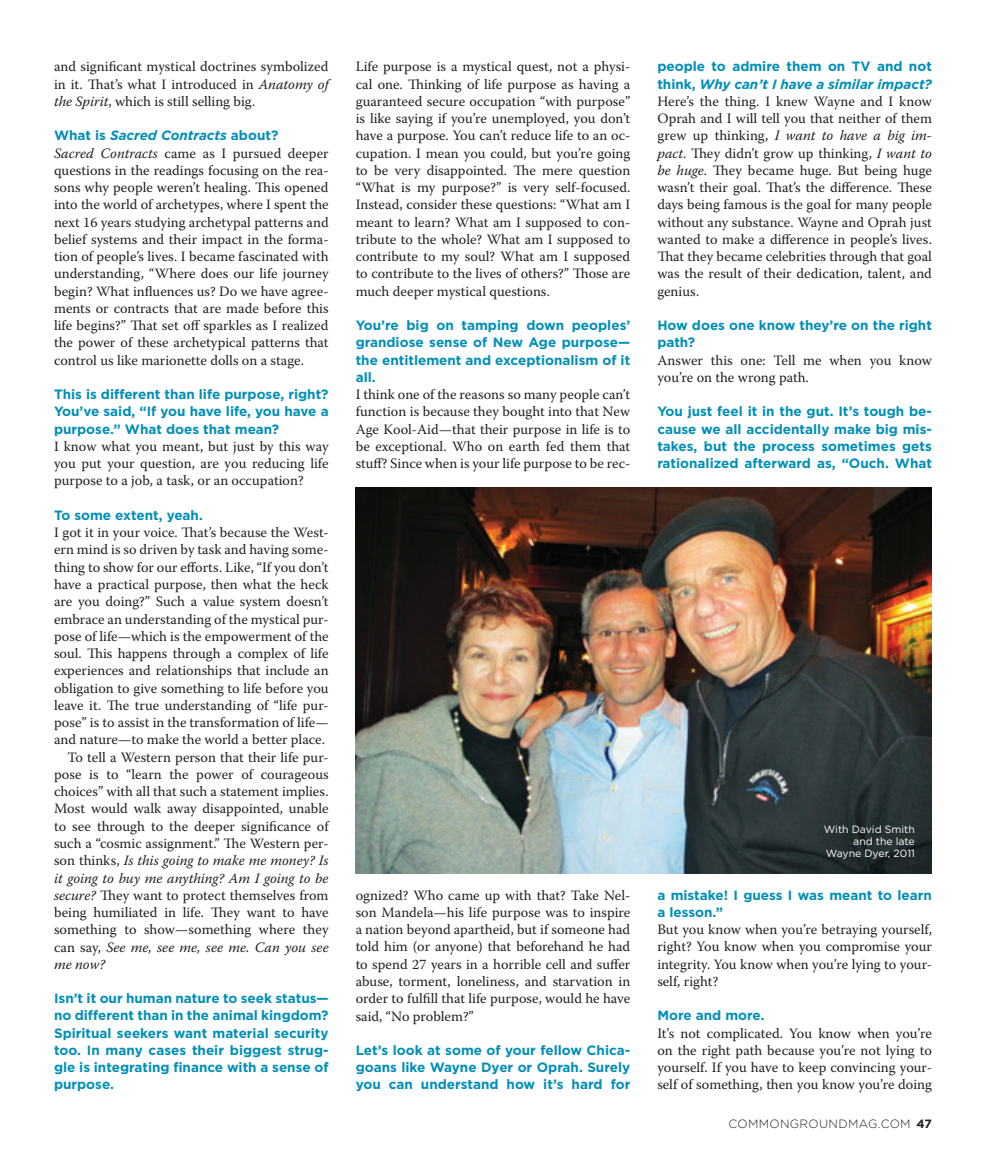
<style>
.page{position:relative;width:986px;height:1175px;background:#fff}
.page>*{position:absolute;margin:0;border:0;box-sizing:border-box;transform-origin:0 0}
.t1{font:14.25px/17.2px "Warnock Pro";color:#231f20;text-align:justify}
.t2{font:italic 14.25px "Warnock Pro";color:#231f20}
.t3{font:700 13.5px/17.2px "Gotham";color:#008fb7;text-align:justify}
.t4{font:italic 700 13.5px "Gotham";color:#008fb7}
.t5{font:300 12px "Gotham";letter-spacing:.025em;color:#231f20}
.t6{font:10.5px/12px "Gotham";letter-spacing:-.005em;color:#fff;text-align:right}
.s1{font-style:italic}
.s2{font-style:normal}
.s3{font-weight:700}
</style>
<div class="page">
<img style="left:356px;top:487px;width:576px;height:386px">
<p class="t1" style="left:54px;top:58px;width:276px">and significant mystical doctrines symbolized in it. That’s what I introduced in <span class="s1">Anatomy of the Spirit</span>, which is still selling big.</p>
<p class="t4" style="left:54px;top:128px;width:226px"><span class="s2">What is</span> Sacred Contracts <span class="s2">about?</span></p>
<p class="t1" style="left:54px;top:144px;width:276px"><span class="s1">Sacred Contracts</span> came as I pursued deeper questions in the readings focusing on the rea&shy;sons why people weren’t healing. This opened into the world of archetypes, where I spent the next 16 years studying archetypal patterns and belief systems and their impact in the forma&shy;tion of people’s lives. I became fascinated with understanding, “Where does our life journey begin? What influences us? Do we have agree&shy;ments or contracts that are made before this life begins?” That set off sparkles as I realized the power of these archetypical patterns that control us like marionette dolls on a stage.</p>
<p class="t3" style="left:54px;top:385px;width:276px">This is different than life purpose, right?<br>You’ve said, “If you have life, you have a purpose.” What does that mean?</p>
<p class="t1" style="left:54px;top:437px;width:276px">I know what you meant, but just by this way you put your question, are you reducing life purpose to a job, a task, or an occupation?</p>
<p class="t3" style="left:54px;top:506px;width:150px">To some extent, yeah.</p>
<p class="t1" style="left:54px;top:523px;width:276px">I got it in your voice. That’s because the West-</p>
<p class="t1" style="left:54px;top:541px;width:276px">ern mind is so driven by task and having some-</p>
<p class="t1" style="left:54px;top:558px;width:276px">thing to show for our efforts. Like, “If you don’t</p>
<p class="t1" style="left:54px;top:575px;width:276px">have a practical purpose, then what the heck</p>
<p class="t1" style="left:54px;top:592px;width:276px">are you doing?” Such a value system doesn’t</p>
<p class="t1" style="left:54px;top:610px;width:276px">embrace an understanding of the mystical pur-</p>
<p class="t1" style="left:54px;top:627px;width:276px">pose of life—which is the empowerment of the</p>
<p class="t1" style="left:54px;top:644px;width:276px">soul. This happens through a complex of life</p>
<p class="t1" style="left:54px;top:662px;width:276px">experiences and relationships that include an</p>
<p class="t1" style="left:54px;top:679px;width:276px">obligation to give something to life before you</p>
<p class="t1" style="left:54px;top:696px;width:276px">leave it. The true understanding of “life pur-</p>
<p class="t1" style="left:54px;top:713px;width:276px">pose” is to assist in the transformation of life—</p>
<p class="t1" style="left:54px;top:731px;width:272px">and nature—to make the world a better place.</p>
<p class="t1" style="left:67px;top:748px;width:263px">To tell a Western person that their life pur-</p>
<p class="t1" style="left:54px;top:765px;width:276px">pose is to “learn the power of courageous</p>
<p class="t1" style="left:54px;top:782px;width:276px">choices” with all that such a statement implies.</p>
<p class="t1" style="left:54px;top:800px;width:276px">Most would walk away disappointed, unable</p>
<p class="t1" style="left:54px;top:817px;width:276px">to see through to the deeper significance of</p>
<p class="t1" style="left:54px;top:834px;width:276px">such a “cosmic assignment.” The Western per-</p>
<p class="t2" style="left:54px;top:852px;width:276px"><span class="s2">son thinks,</span> Is this going to make me money? Is</p>
<p class="t2" style="left:54px;top:869px;width:276px">it going to buy me anything? Am I going to be</p>
<p class="t1" style="left:54px;top:886px;width:276px"><span class="s1">secure?</span> They want to protect themselves from</p>
<p class="t1" style="left:54px;top:903px;width:276px">being humiliated in life. They want to have</p>
<p class="t1" style="left:54px;top:920px;width:276px">something to show—something where they</p>
<p class="t2" style="left:54px;top:938px;width:276px"><span class="s2">can say,</span> See me, see me, see me. Can you see</p>
<p class="t2" style="left:54px;top:955px;width:53px">me now?</p>
<p class="t3" style="left:54px;top:989px;width:276px">Isn’t it our human nature to seek status— no different than in the animal kingdom?<br>Spiritual seekers want material security too. In many cases their biggest strug&shy;gle is integrating finance with a sense of purpose.</p>
<p class="t1" style="left:356px;top:58px;width:276px">Life purpose is a mystical quest, not a physi&shy;cal one. Thinking of life purpose as having a guaranteed secure occupation “with purpose” is like saying if you’re unemployed, you don’t have a purpose. You can’t reduce life to an oc&shy;cupation. I mean you could, but you’re going to be very disappointed. The mere question “What is my purpose?” is very self-focused.<br>Instead, consider these questions: “What am I meant to learn? What am I supposed to con&shy;tribute to the whole? What am I supposed to contribute to my soul? What am I supposed to contribute to the lives of others?” Those are much deeper mystical questions.</p>
<p class="t3" style="left:356px;top:316px;width:276px">You’re big on tamping down peoples’ grandiose sense of New Age purpose— the entitlement and exceptionalism of it all.</p>
<p class="t1" style="left:356px;top:385px;width:276px">I think one of the reasons so many people can’t function is because they bought into that New Age Kool-Aid—that their purpose in life is to be exceptional. Who on earth fed them that stuff? Since when is your life purpose to be rec-</p>
<p class="t1" style="left:356px;top:886px;width:276px">ognized? Who came up with that? Take Nel&shy;son Mandela—his life purpose was to inspire a nation beyond apartheid, but if someone had told him (or anyone) that beforehand he had to spend 27 years in a horrible cell and suffer abuse, torment, loneliness, and starvation in order to fulfill that life purpose, would he have said, “No problem?”</p>
<p class="t3" style="left:356px;top:1041px;width:276px">Let’s look at some of your fellow Chica&shy;goans like Wayne Dyer or Oprah. Surely you can understand how it’s hard for</p>
<p class="t3" style="left:657px;top:58px;width:276px">people to admire them on TV and not think, <span class="s1">Why can’t I have a similar impact?</span></p>
<p class="t1" style="left:657px;top:92px;width:276px">Here’s the thing. I knew Wayne and I know Oprah and I will tell you that neither of them grew up thinking, <span class="s1">I want to have a big im&shy;pact</span>. They didn’t grow up thinking, <span class="s1">I want to be huge</span>. They became huge. But being huge wasn’t their goal. That’s the difference. These days being famous is the goal for many people without any substance. Wayne and Oprah just wanted to make a difference in people’s lives.<br>That they became celebrities through that goal was the result of their dedication, talent, and genius.</p>
<p class="t3" style="left:657px;top:316px;width:276px">How does one know they’re on the right path?</p>
<p class="t1" style="left:657px;top:351px;width:276px">Answer this one: Tell me when you know you’re on the wrong path.</p>
<p class="t3" style="left:657px;top:403px;width:276px">You just feel it in the gut. It’s tough be&shy;cause we all accidentally make big mis&shy;takes, but the process sometimes gets rationalized afterward as, “Ouch. What</p>
<p class="t6" style="left:823px;top:823px;width:92px">With David Smith and the late<br>Wayne Dyer, 2011</p>
<p class="t3" style="left:657px;top:886px;width:276px">a mistake! I guess I was meant to learn a lesson.”</p>
<p class="t1" style="left:657px;top:920px;width:276px">But you know when you’re betraying yourself, right? You know when you compromise your integrity. You know when you’re lying to your&shy;self, right?</p>
<p class="t3" style="left:657px;top:1006px;width:109px">More and more.</p>
<p class="t1" style="left:657px;top:1024px;width:276px">It’s not complicated. You know when you’re on the right path because you’re not lying to yourself. If you have to keep convincing your&shy;self of something, then you know you’re doing</p>
<p class="t5" style="left:728px;top:1116px;width:205px">COMMONGROUNDMAG.COM <span class="s3">47</span></p>
</div>
